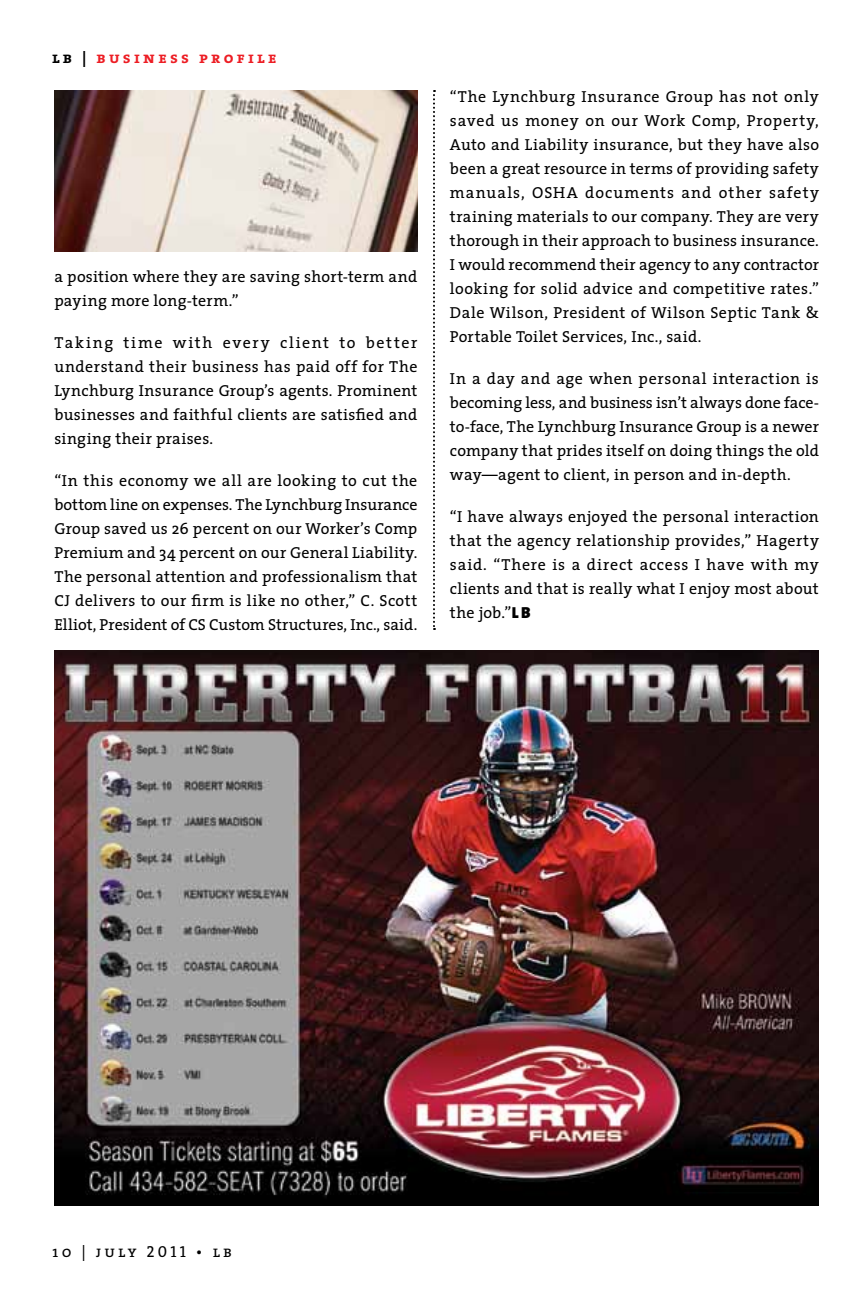
<style>
.page{position:relative;width:864px;height:1296px;background:#fff}
.page>*{position:absolute;margin:0;border:0;box-sizing:border-box;transform-origin:0 0}
.t1{font:16px/24px "The Serif";letter-spacing:.015em;color:#000;text-align:justify}
.t2{font:16px "The Serif Bold Caps";letter-spacing:.2em;color:#ed1d24}
.t3{font:16px "The Serif Caps";letter-spacing:.2em;color:#000}
.s1{color:#000}
.s2{font-family:"The Sans Black Caps"}
.s3{font-family:"The Serif"}
</style>
<div class="page">
<svg style="left:433px;top:90px;width:2px;height:540px"></svg>
<img style="left:54px;top:90px;width:364px;height:162px">
<img style="left:54px;top:650px;width:765px;height:556px">
<p class="t2" style="left:52px;top:44px;width:226px"><span class="s1">lb |</span> business profile</p>
<p class="t1" style="left:54px;top:264px;width:364px">a position where they are saving short-term and paying more long-term.”</p>
<p class="t1" style="left:54px;top:330px;width:365px">Taking time with every client to better understand their business has paid off for The Lynchburg Insurance Group’s agents. Prominent businesses and faithful clients are satisfied and singing their praises.</p>
<p class="t1" style="left:54px;top:468px;width:365px">“In this economy we all are looking to cut the bottom line on expenses. The Lynchburg Insurance Group saved us 26 percent on our Worker’s Comp Premium and 34 percent on our General Liability.<br>The personal attention and professionalism that CJ delivers to our firm is like no other,” C. Scott Elliot, President of CS Custom Structures, Inc., said.</p>
<p class="t1" style="left:450px;top:84px;width:371px">“The Lynchburg Insurance Group has not only saved us money on our Work Comp, Property, Auto and Liability insurance, but they have also been a great resource in terms of providing safety manuals, OSHA documents and other safety training materials to our company. They are very thorough in their approach to business insurance.<br>I would recommend their agency to any contractor looking for solid advice and competitive rates.” Dale Wilson, President of Wilson Septic Tank &amp; Portable Toilet Services, Inc., said.</p>
<p class="t1" style="left:450px;top:366px;width:371px">In a day and age when personal interaction is becoming less, and business isn’t always done face&shy;to-face, The Lynchburg Insurance Group is a newer company that prides itself on doing things the old way—agent to client, in person and in-depth.</p>
<p class="t1" style="left:450px;top:504px;width:370px">“I have always enjoyed the personal interaction that the agency relationship provides,” Hagerty said. “There is a direct access I have with my clients and that is really what I enjoy most about the job.”<span class="s2">LB</span></p>
<p class="t3" style="left:53px;top:1238px;width:181px"><span class="s3">10</span> | july 2011 • lb</p>
</div>
